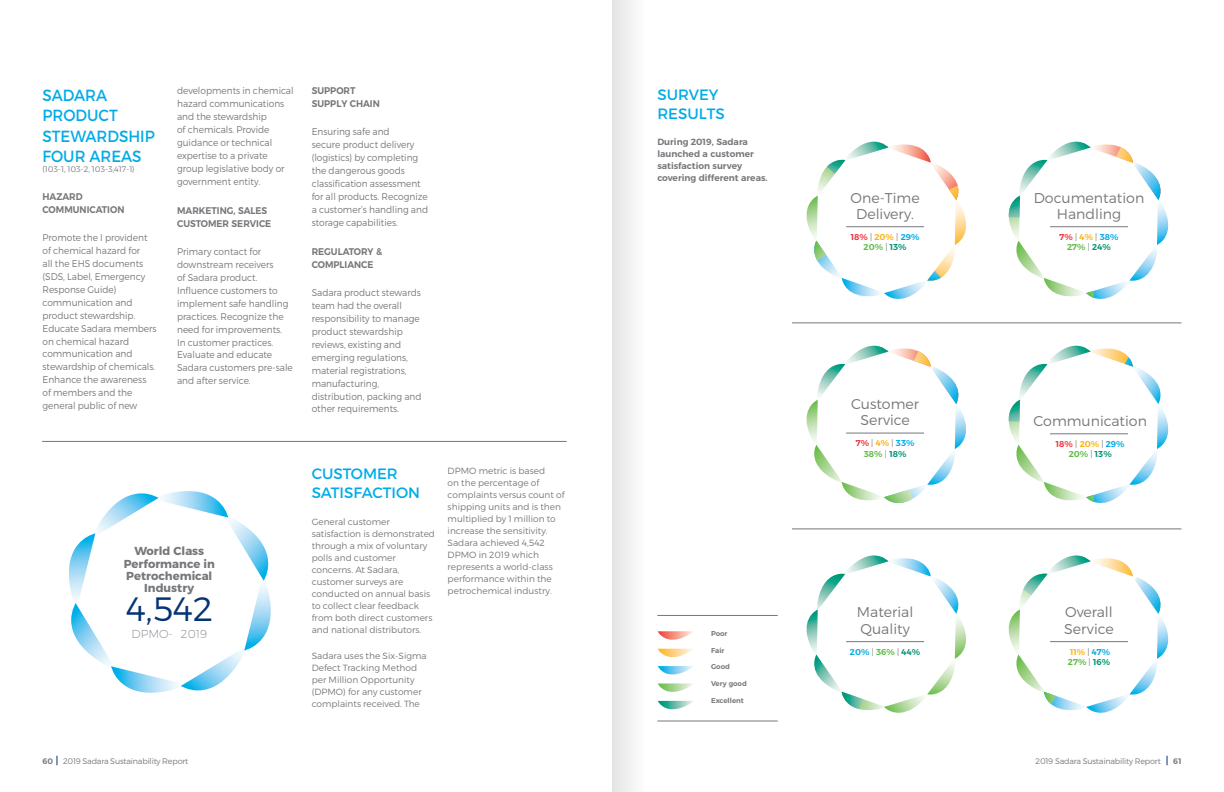
<style>
.page{position:relative;width:1224px;height:792px;background:#fff}
.page>*{position:absolute;margin:0;border:0;box-sizing:border-box;transform-origin:0 0}
.t1{font:33.7px "Sadara Arabic Light";color:#053474}
.t2{font:16.1px/20.5px "Sadara Arabic Regular";color:#00abe7;scale:.93 1}
.t3{font:15px/19px "Sadara Arabic Regular";color:#00abe7}
.t4{font:14.2px/16.1px "Sadara Arabic Light";color:#75777a;text-align:center}
.t5{font:11.5px/12.4px "Sadara Arabic Bold";color:#75777a;text-align:center}
.t6{font:300 11.5px "Sadara Arabic Extra";color:#75777a}
.t7{font:9.7px/12.9px "Sadara Arabic Light";color:#75777a;scale:.93 1}
.t8{font:700 9.7px/12.9px "Sadara Arabic Semi";color:#75777a;scale:.93 1}
.t9{font:9px/12px "Sadara Arabic Light";color:#75777a}
.t10{font:700 9px/12px "Sadara Arabic Semi";color:#75777a}
.t11{font:700 8.5px/10.4px "Sadara Arabic Semi";color:#ee343d;text-align:center}
.t12{font:8.5px/10.4px "Sadara Arabic Light";color:#75777a;text-align:center}
.t13{font:700 8.5px/10.4px "Sadara Arabic Semi";color:#fbb416}
.t14{font:700 8.5px "Sadara Arabic Semi";color:#00abe7}
.t15{font:8px "Sadara Arabic Light";letter-spacing:-.02em;color:#75777a}
.t16{font:8px "Sadara Arabic Light";color:#75777a}
.t17{font:700 8px "Sadara Arabic Semi";color:#75777a}
.t18{font:700 7px "Sadara Arabic Semi";color:#75777a}
.s1{font-family:"Sadara Arabic Light";font-weight:400;color:#75777a}
.s2{color:#fbb416}
.s3{color:#00abe7}
.s4{color:#60bb46}
.s5{color:#009472}
.s6{font-family:"Sadara Arabic Semi";font-weight:700;color:#ee343d}
.s7{font-family:"Sadara Arabic Semi";font-weight:700;color:#fbb416}
.s8{font-family:"Sadara Arabic Semi";font-weight:700;color:#00abe7}
.s9{font-family:"Sadara Arabic Semi";font-weight:700;color:#60bb46}
.s10{font-family:"Sadara Arabic Semi";font-weight:700;color:#009472}
.s11{font-family:"Sadara Arabic Semi";font-weight:700}
</style>
<div class="page">
<hr style="left:42px;top:441px;width:525px;height:1px;background:#75777a">
<svg style="left:69px;top:491px;width:202px;height:202px"></svg>
<svg style="left:658px;top:631px;width:35px;height:9px"></svg>
<svg style="left:658px;top:649px;width:35px;height:9px"></svg>
<svg style="left:658px;top:666px;width:35px;height:26px"></svg>
<svg style="left:658px;top:701px;width:35px;height:9px"></svg>
<hr style="left:657px;top:615px;width:121px;height:1px;background:#75777a">
<hr style="left:657px;top:721px;width:121px;height:1px;background:#75777a">
<svg style="left:806px;top:142px;width:160px;height:157px"></svg>
<hr style="left:846px;top:227px;width:78px;height:1px;background:#75777a">
<svg style="left:806px;top:346px;width:160px;height:157px"></svg>
<hr style="left:846px;top:433px;width:78px;height:1px;background:#75777a">
<svg style="left:806px;top:555px;width:160px;height:158px"></svg>
<hr style="left:846px;top:641px;width:78px;height:1px;background:#75777a">
<svg style="left:1008px;top:142px;width:161px;height:157px"></svg>
<hr style="left:1050px;top:227px;width:78px;height:1px;background:#75777a">
<svg style="left:1008px;top:346px;width:161px;height:157px"></svg>
<hr style="left:1050px;top:434px;width:78px;height:1px;background:#75777a">
<svg style="left:1008px;top:555px;width:161px;height:158px"></svg>
<hr style="left:1050px;top:641px;width:78px;height:1px;background:#75777a">
<hr style="left:792px;top:323px;width:389px;height:1px;background:#75777a">
<hr style="left:792px;top:529px;width:389px;height:1px;background:#75777a">
<div style="left:612px;top:0;width:37px;height:792px;background:linear-gradient(to bottom,#f2f2f3,#f2f2f3)"></div>
<h2 class="t2" style="left:43px;top:85px;width:122px">SADARA<br>PRODUCT<br>STEWARDSHIP<br>FOUR AREAS</h2>
<p class="t16" style="left:43px;top:163px;width:94px">(103-1, 103-2, 103-3,417-1)</p>
<p class="t8" style="left:43px;top:190px;width:90px">HAZARD<br>COMMUNICATION</p>
<p class="t7" style="left:43px;top:231px;width:124px">Promote the I provident of chemical hazard for<br>all the EHS documents (SDS, Label, Emergency<br>Response Guide) communication and product stewardship.<br>Educate Sadara members on chemical hazard communication and stewardship of chemicals.<br>Enhance the awareness of members and the general public of new</p>
<p class="t7" style="left:177px;top:84px;width:127px">developments in chemical hazard communications and the stewardship<br>of chemicals. Provide guidance or technical expertise to a private group legislative body or government entity.</p>
<p class="t8" style="left:177px;top:204px;width:103px">MARKETING, SALES<br>CUSTOMER SERVICE</p>
<p class="t7" style="left:177px;top:245px;width:126px">Primary contact for downstream receivers<br>of Sadara product.<br>Influence customers to implement safe handling practices. Recognize the need for improvements.<br>In customer practices.<br>Evaluate and educate<br>Sadara customers pre-sale and after service.</p>
<p class="t8" style="left:312px;top:84px;width:75px">SUPPORT<br>SUPPLY CHAIN</p>
<p class="t7" style="left:312px;top:126px;width:127px">Ensuring safe and<br>secure product delivery (logistics) by completing the dangerous goods classification assessment for all products. Recognize a customer’s handling and storage capabilities.</p>
<p class="t8" style="left:312px;top:245px;width:77px">REGULATORY &amp;<br>COMPLIANCE</p>
<p class="t7" style="left:312px;top:286px;width:120px">Sadara product stewards team had the overall responsibility to manage product stewardship reviews, existing and emerging regulations, material registrations, manufacturing, distribution, packing and other requirements.</p>
<h3 class="t3" style="left:657px;top:85px;width:69px">SURVEY<br>RESULTS</h3>
<p class="t10" style="left:657px;top:136px;width:112px">During 2019, Sadara launched a customer satisfaction survey covering different areas.</p>
<p class="t9" style="left:448px;top:464px;width:119px">DPMO metric is based<br>on the percentage of complaints versus count of shipping units and is then multiplied by 1 million to increase the sensitivity.<br>Sadara achieved 4,542<br>DPMO in 2019 which represents a world-class performance within the petrochemical industry.</p>
<h3 class="t3" style="left:312px;top:465px;width:110px">CUSTOMER<br>SATISFACTION</h3>
<p class="t9" style="left:312px;top:515px;width:125px">General customer satisfaction is demonstrated through a mix of voluntary polls and customer concerns. At Sadara, customer surveys are conducted on annual basis to collect clear feedback from both direct customers and national distributors.</p>
<p class="t9" style="left:312px;top:650px;width:117px">Sadara uses the Six-Sigma<br>Defect Tracking Method per Million Opportunity (DPMO) for any customer complaints received. The</p>
<p class="t5" style="left:124px;top:545px;width:93px">World Class<br>Performance in<br>Petrochemical<br>Industry</p>
<h1 class="t1" style="left:126px;top:584px;width:88px">4,542</h1>
<p class="t6" style="left:131px;top:626px;width:77px">DPMO- 2019</p>
<p class="t18" style="left:711px;top:629px;width:18px">Poor</p>
<p class="t18" style="left:711px;top:646px;width:15px">Fair</p>
<p class="t18" style="left:711px;top:663px;width:20px">Good</p>
<p class="t18" style="left:711px;top:680px;width:37px">Very good</p>
<p class="t18" style="left:711px;top:697px;width:34px">Excellent</p>
<h3 class="t4" style="left:851px;top:189px;width:71px">One-Time<br>Delivery.</h3>
<p class="t11" style="left:851px;top:232px;width:70px">18% <span class="s1">|</span> <span class="s2">20%</span> <span class="s1">|</span> <span class="s3">29%<br></span><span class="s4">20%</span> <span class="s1">|</span> <span class="s5">13%</span></p>
<h3 class="t4" style="left:851px;top:396px;width:70px">Customer<br>Service</h3>
<p class="t12" style="left:856px;top:438px;width:60px"><span class="s6">7%</span> | <span class="s7">4%</span> | <span class="s8">33%<br></span><span class="s9">38%</span> | <span class="s10">18%</span></p>
<h3 class="t4" style="left:857px;top:604px;width:58px;text-align:left">Material<br>Quality</h3>
<p class="t14" style="left:850px;top:647px;width:72px">20% <span class="s1">|</span> <span class="s4">36%</span> <span class="s1">|</span> <span class="s5">44%</span></p>
<h3 class="t4" style="left:1034px;top:189px;width:112px">Documentation<br>Handling</h3>
<p class="t12" style="left:1060px;top:231px;width:61px"><span class="s6">7%</span> | <span class="s7">4%</span> | <span class="s8">38%<br></span><span class="s9">27%</span> | <span class="s10">24%</span></p>
<h3 class="t4" style="left:1034px;top:412px;width:115px">Communication</h3>
<p class="t11" style="left:1056px;top:438px;width:70px">18% <span class="s1">|</span> <span class="s2">20%</span> <span class="s1">|</span> <span class="s3">29%<br></span><span class="s4">20%</span> <span class="s1">|</span> <span class="s5">13%</span></p>
<h3 class="t4" style="left:1064px;top:604px;width:51px;text-align:left">Overall<br>Service</h3>
<p class="t13" style="left:1068px;top:647px;width:44px">11% <span class="s1">|</span> <span class="s3">47%<br></span><span class="s4">27%</span> <span class="s1">|</span> <span class="s5">16%</span></p>
<p class="t15" style="left:43px;top:755px;width:147px"><span class="s11">60</span> 2019 Sadara Sustainability Report</p>
<p class="t15" style="left:1036px;top:755px;width:127px">2019 Sadara Sustainability Report</p>
<p class="t17" style="left:1173px;top:756px;width:10px">61</p>
</div>
